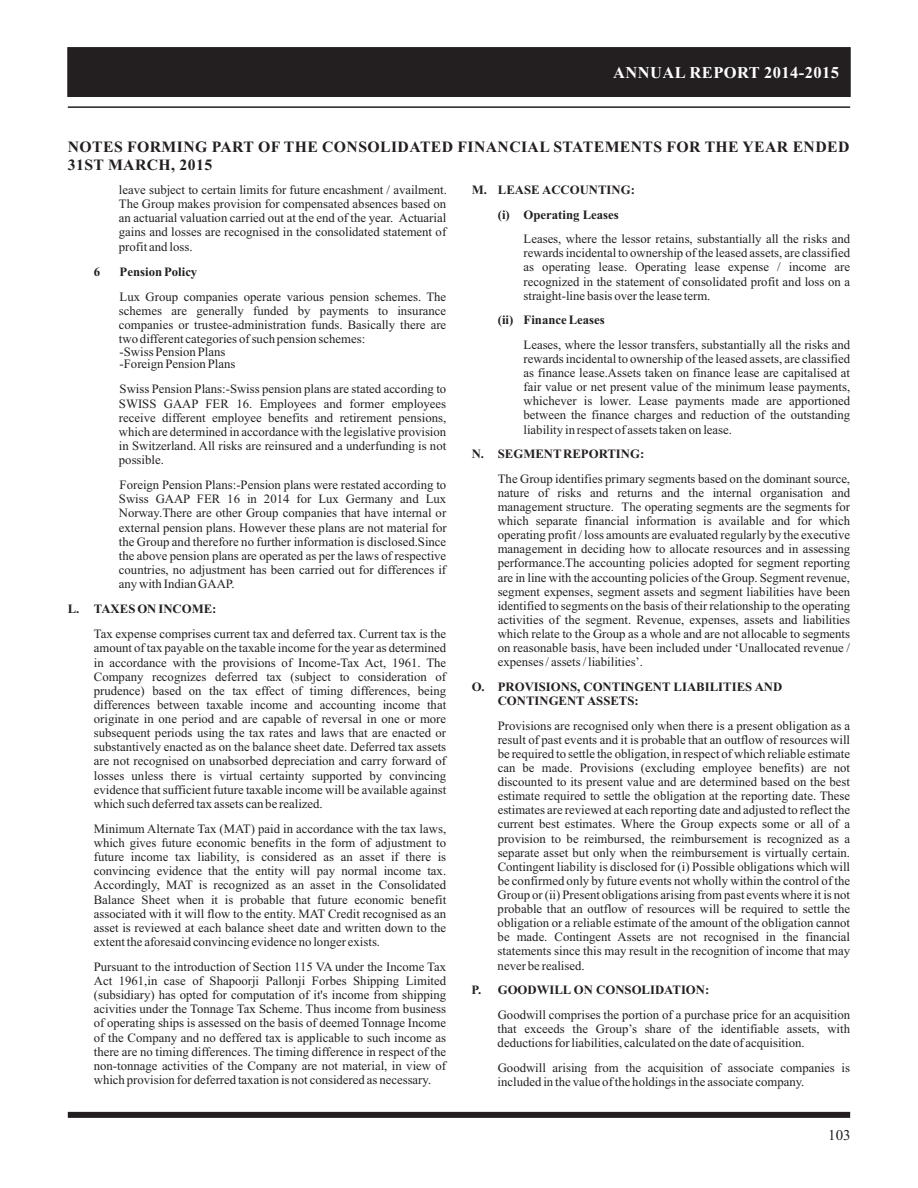
<style>
.page{position:relative;width:918px;height:1188px;background:#fff}
.page>*{position:absolute;margin:0;border:0;box-sizing:border-box;transform-origin:0 0}
.t1{font:700 16.5px "Times New Roman";letter-spacing:.025em;color:#fff}
.t2{font:700 15.75px/17.4px "Times New Roman";letter-spacing:.025em;color:#231f20}
.t3{font:15px "Times New Roman";color:#231f20}
.t4{font:12.75px/14.1px "Times New Roman";color:#231f20;text-align:justify}
.t5{font:700 12.75px/24.6px "Times New Roman";color:#231f20}
</style>
<div class="page">
<div style="left:67px;top:47px;width:784px;height:50px;background:#231f20"></div>
<hr style="left:68px;top:106px;width:782px;height:2px;background:#231f20">
<div style="left:68px;top:1112px;width:782px;height:6px;background:#231f20"></div>
<p class="t1" style="left:613px;top:66px;width:228px">ANNUAL REPORT 2014-2015</p>
<p class="t2" style="left:68px;top:140px;width:783px">NOTES FORMING PART OF THE CONSOLIDATED FINANCIAL STATEMENTS FOR THE YEAR ENDED<br>31ST MARCH, 2015</p>
<p class="t4" style="left:119px;top:184px;width:329px">leave subject to certain limits for future encashment / availment.<br>The Group makes provision for compensated absences based on an actuarial valuation carried out at the end of the year. Actuarial gains and losses are recognised in the consolidated statement of profit and loss.</p>
<p class="t5" style="left:94px;top:260px;width:8px">6</p>
<p class="t5" style="left:120px;top:260px;width:79px">Pension Policy</p>
<p class="t4" style="left:119px;top:291px;width:329px">Lux Group companies operate various pension schemes. The schemes are generally funded by payments to insurance companies or trustee-administration funds. Basically there are two different categories of such pension schemes:</p>
<p class="t4" style="left:120px;top:346px;width:117px;line-height:12.6px">-Swiss Pension Plans -Foreign Pension Plans</p>
<p class="t4" style="left:119px;top:383px;width:329px">Swiss Pension Plans:-Swiss pension plans are stated according to SWISS GAAP FER 16. Employees and former employees receive different employee benefits and retirement pensions, which are determined in accordance with the legislative provision in Switzerland. All risks are reinsured and a underfunding is not possible.</p>
<p class="t4" style="left:119px;top:479px;width:329px">Foreign Pension Plans:-Pension plans were restated according to Swiss GAAP FER 16 in 2014 for Lux Germany and Lux Norway.There are other Group companies that have internal or external pension plans. However these plans are not material for the Group and therefore no further information is disclosed.Since the above pension plans are operated as per the laws of respective countries, no adjustment has been carried out for differences if any with Indian GAAP.</p>
<p class="t5" style="left:68px;top:598px;width:150px">L. TAXES ON INCOME:</p>
<p class="t4" style="left:94px;top:628px;width:354px">Tax expense comprises current tax and deferred tax. Current tax is the amount of tax payable on the taxable income for the year as determined in accordance with the provisions of Income-Tax Act, 1961. The Company recognizes deferred tax (subject to consideration of prudence) based on the tax effect of timing differences, being differences between taxable income and accounting income that originate in one period and are capable of reversal in one or more subsequent periods using the tax rates and laws that are enacted or substantively enacted as on the balance sheet date. Deferred tax assets are not recognised on unabsorbed depreciation and carry forward of losses unless there is virtual certainty supported by convincing evidence that sufficient future taxable income will be available against which such deferred tax assets can be realized.</p>
<p class="t4" style="left:94px;top:823px;width:354px">Minimum Alternate Tax (MAT) paid in accordance with the tax laws, which gives future economic benefits in the form of adjustment to future income tax liability, is considered as an asset if there is convincing evidence that the entity will pay normal income tax.<br>Accordingly, MAT is recognized as an asset in the Consolidated Balance Sheet when it is probable that future economic benefit associated with it will flow to the entity. MAT Credit recognised as an asset is reviewed at each balance sheet date and written down to the extent the aforesaid convincing evidence no longer exists.</p>
<p class="t4" style="left:94px;top:961px;width:354px">Pursuant to the introduction of Section 115 VA under the Income Tax Act 1961,in case of Shapoorji Pallonji Forbes Shipping Limited (subsidiary) has opted for computation of it's income from shipping acivities under the Tonnage Tax Scheme. Thus income from business of operating ships is assessed on the basis of deemed Tonnage Income of the Company and no deffered tax is applicable to such income as there are no timing differences. The timing difference in respect of the non-tonnage activities of the Company are not material, in view of which provision for deferred taxation is not considered as necessary.</p>
<p class="t5" style="left:498px;top:179px;width:139px;text-indent:-26px">M. LEASE ACCOUNTING: (i) Operating Leases</p>
<p class="t4" style="left:524px;top:233px;width:328px">Leases, where the lessor retains, substantially all the risks and rewards incidental to ownership of the leased assets, are classified as operating lease. Operating lease expense / income are recognized in the statement of consolidated profit and loss on a straight-line basis over the lease term.</p>
<p class="t5" style="left:498px;top:309px;width:108px">(ii) Finance Leases</p>
<p class="t4" style="left:524px;top:339px;width:328px">Leases, where the lessor transfers, substantially all the risks and rewards incidental to ownership of the leased assets, are classified as finance lease.Assets taken on finance lease are capitalised at fair value or net present value of the minimum lease payments, whichever is lower. Lease payments made are apportioned between the finance charges and reduction of the outstanding liability in respect of assets taken on lease.</p>
<p class="t5" style="left:472px;top:443px;width:174px">N. SEGMENTREPORTING:</p>
<p class="t4" style="left:498px;top:473px;width:354px">The Group identifies primary segments based on the dominant source, nature of risks and returns and the internal organisation and management structure. The operating segments are the segments for which separate financial information is available and for which operating profit / loss amounts are evaluated regularly by the executive management in deciding how to allocate resources and in assessing performance.The accounting policies adopted for segment reporting are in line with the accounting policies of the Group. Segment revenue, segment expenses, segment assets and segment liabilities have been identified to segments on the basis of their relationship to the operating activities of the segment. Revenue, expenses, assets and liabilities which relate to the Group as a whole and are not allocable to segments on reasonable basis, have been included under ‘Unallocated revenue / expenses / assets / liabilities’.</p>
<p class="t5" style="left:498px;top:681px;width:286px;line-height:14.1px;text-indent:-26px">O. PROVISIONS, CONTINGENT LIABILITIES AND<br>CONTINGENT ASSETS:</p>
<p class="t4" style="left:498px;top:719px;width:354px">Provisions are recognised only when there is a present obligation as a result of past events and it is probable that an outflow of resources will be required to settle the obligation, in respect of which reliable estimate can be made. Provisions (excluding employee benefits) are not discounted to its present value and are determined based on the best estimate required to settle the obligation at the reporting date. These estimates are reviewed at each reporting date and adjusted to reflect the current best estimates. Where the Group expects some or all of a provision to be reimbursed, the reimbursement is recognized as a separate asset but only when the reimbursement is virtually certain.<br>Contingent liability is disclosed for (i) Possible obligations which will be confirmed only by future events not wholly within the control of the Group or (ii) Present obligations arising from past events where it is not probable that an outflow of resources will be required to settle the obligation or a reliable estimate of the amount of the obligation cannot be made. Contingent Assets are not recognised in the financial statements since this may result in the recognition of income that may never be realised.</p>
<p class="t5" style="left:472px;top:979px;width:239px">P. GOODWILL ON CONSOLIDATION:</p>
<p class="t4" style="left:498px;top:1009px;width:354px">Goodwill comprises the portion of a purchase price for an acquisition that exceeds the Group’s share of the identifiable assets, with deductions for liabilities, calculated on the date of acquisition.</p>
<p class="t4" style="left:498px;top:1061px;width:354px">Goodwill arising from the acquisition of associate companies is included in the value of the holdings in the associate company.</p>
<p class="t3" style="left:828px;top:1130px;width:24px">103</p>
</div>
